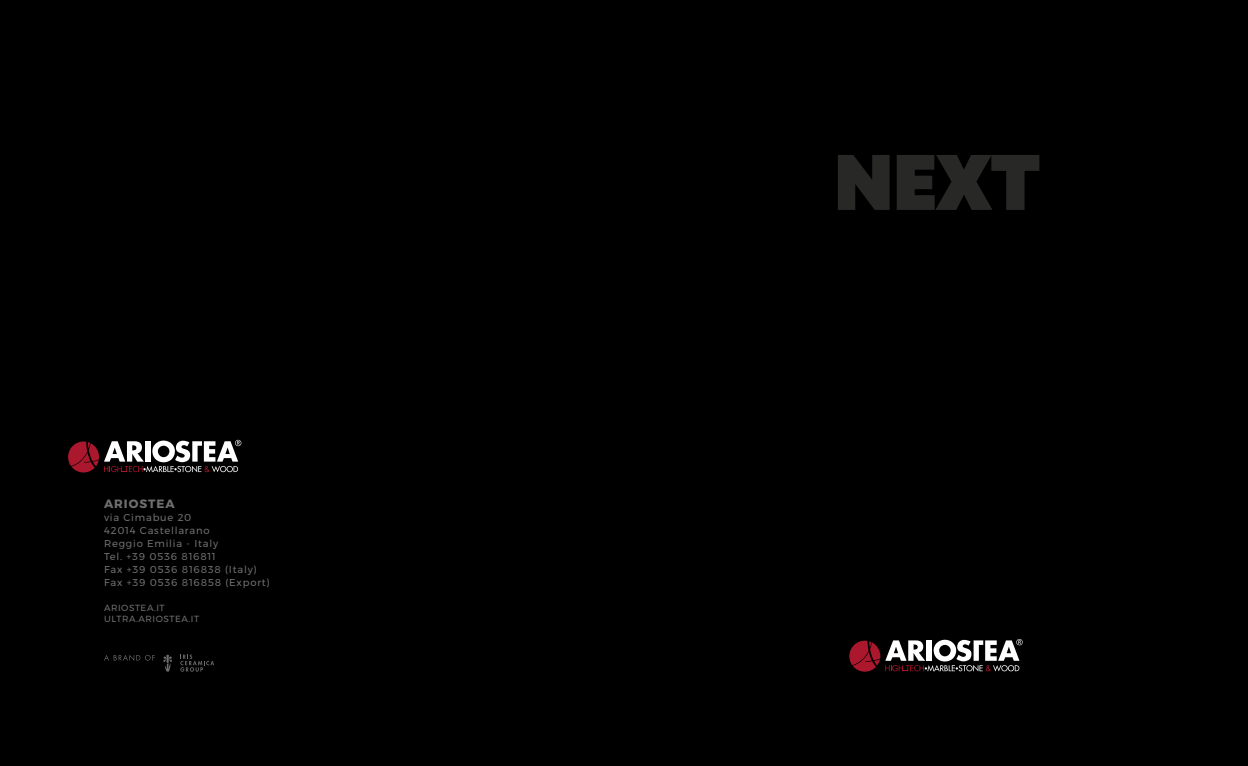
<style>
.page{position:relative;width:1248px;height:766px;background:#fff}
.page>*{position:absolute;margin:0;border:0;box-sizing:border-box;transform-origin:0 0}
.t1{font:900 78.5px "Mont";color:#282827}
.t2{font:700 12px "Montserrat";letter-spacing:.08em;color:#706f6f}
.t3{font:10px/12.9px "Montserrat";letter-spacing:.08em;color:#706f6f}
.t4{font:8.9px/10.5px "Montserrat";letter-spacing:.06em;color:#706f6f}
</style>
<div class="page">
<div style="left:0;top:0;width:1247px;height:765px;background:#000"></div>
<svg style="left:180px;top:654px;width:34px;height:17px"></svg>
<svg style="left:163px;top:654px;width:9px;height:17px"></svg>
<svg style="left:104px;top:655px;width:51px;height:5px"></svg>
<svg style="left:849px;top:639px;width:173px;height:32px"></svg>
<svg style="left:68px;top:439px;width:173px;height:33px"></svg>
<p class="t2" style="left:104px;top:494px;width:72px">ARIOSTEA</p>
<p class="t3" style="left:104px;top:511px;width:167px">via Cimabue 20<br>42014 Castellarano<br>Reggio Emilia - Italy<br>Tel. +39 0536 816811<br>Fax +39 0536 816838 (Italy)<br>Fax +39 0536 816858 (Export)</p>
<p class="t4" style="left:104px;top:602px;width:97px">ARIOSTEA.IT<br>ULTRA.ARIOSTEA.IT</p>
<h1 class="t1" style="left:833px;top:144px;width:208px">NEXT</h1>
</div>
